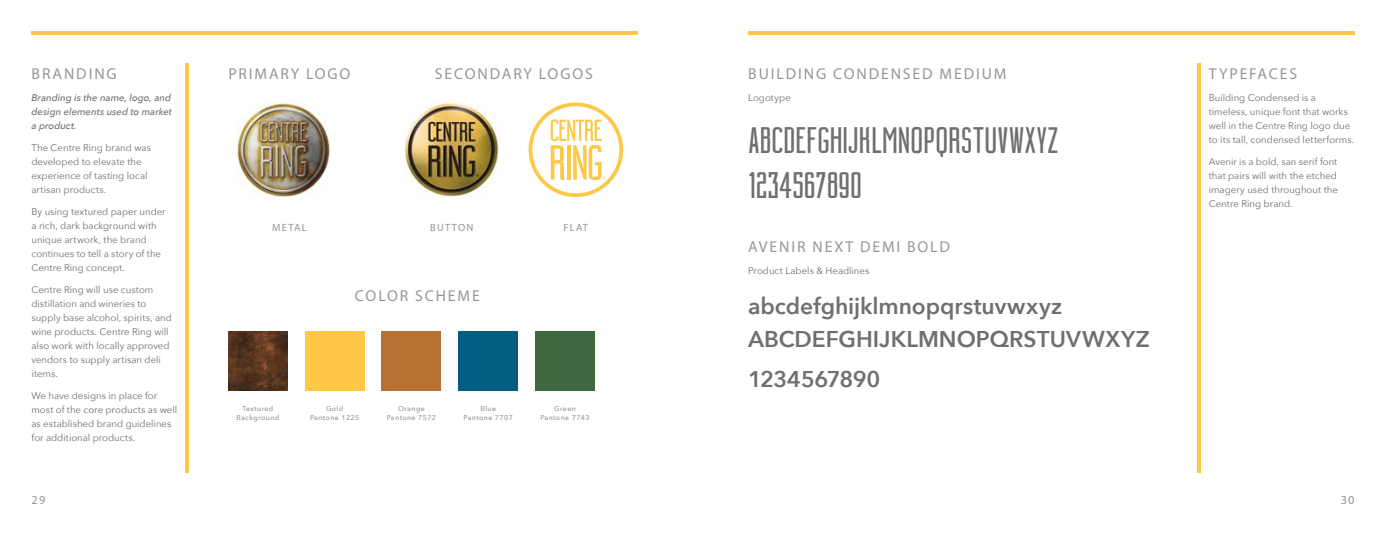
<style>
.page{position:relative;width:1386px;height:536px;background:#fff}
.page>*{position:absolute;margin:0;border:0;box-sizing:border-box;transform-origin:0 0}
.t1{font:500 condensed 36.75px/45px "Building";color:#6f6f6f}
.t2{font:600 22.75px/32.6px "Avenir Next";color:#6f6f6f}
.t3{font:600 22.75px "Avenir Next";letter-spacing:-.02em;color:#6f6f6f}
.t4{font:15.75px "Myriad Pro";letter-spacing:.12em;color:#969696}
.t5{font:12.25px "Myriad Pro";color:#969696}
.t6{font:10.5px "Myriad Pro";letter-spacing:.12em;color:#969696}
.t7{font:9.62px/14px "Avenir Next";color:#6f6f6f}
.t8{font:italic 500 9.62px/14px "Avenir Next";color:#6f6f6f;text-align:justify}
.t9{font:500 7px/9.1px "Avenir Next";letter-spacing:.06em;color:#969696;text-align:center}
</style>
<div class="page">
<hr style="left:748px;top:32px;width:606px;height:3px;background:#fec745">
<hr style="left:32px;top:32px;width:606px;height:3px;background:#fec745">
<hr style="left:185px;top:63px;width:3px;height:409px;background:#fec745">
<hr style="left:1198px;top:63px;width:3px;height:409px;background:#fec745">
<img style="left:237px;top:103px;width:94px;height:94px">
<img style="left:405px;top:102px;width:94px;height:95px">
<svg style="left:529px;top:102px;width:94px;height:95px"></svg>
<img style="left:228px;top:331px;width:59px;height:59px">
<div style="left:305px;top:331px;width:59px;height:59px;background:#fec745"></div>
<div style="left:382px;top:331px;width:59px;height:59px;background:#b77233"></div>
<div style="left:459px;top:331px;width:59px;height:59px;background:#005f80"></div>
<div style="left:536px;top:331px;width:59px;height:59px;background:#3e683d"></div>
<h3 class="t4" style="left:32px;top:64px;width:87px">BRANDING</h3>
<p class="t8" style="left:32px;top:90px;width:142px">Branding is the name, logo, and design elements used to market a product.</p>
<p class="t7" style="left:32px;top:140px;width:121px">The Centre Ring brand was developed to elevate the experience of tasting local artisan products.</p>
<p class="t7" style="left:32px;top:204px;width:136px">By using textured paper under a rich, dark background with unique artwork, the brand continues to tell a story of the<br>Centre Ring concept.</p>
<p class="t7" style="left:32px;top:282px;width:142px">Centre Ring will use custom distillation and wineries to supply base alcohol, spirits, and wine products. Centre Ring will also work with locally approved vendors to supply artisan deli items.</p>
<p class="t7" style="left:32px;top:387px;width:147px">We have designs in place for most of the core products as well as established brand guidelines for additional products.</p>
<h3 class="t4" style="left:228px;top:64px;width:124px">PRIMARY LOGO</h3>
<h3 class="t4" style="left:748px;top:64px;width:260px">BUILDING CONDENSED MEDIUM</h3>
<p class="t7" style="left:748px;top:90px;width:44px">Logotype</p>
<h1 class="t1" style="left:748px;top:117px;width:312px">ABCDEFGHIJKLMNOPQRSTUVWXYZ<br>1234567890</h1>
<h3 class="t4" style="left:435px;top:64px;width:160px">SECONDARY LOGOS</h3>
<h3 class="t4" style="left:1209px;top:64px;width:90px">TYPEFACES</h3>
<p class="t7" style="left:1209px;top:90px;width:147px">Building Condensed is a timeless, unique font that works well in the Centre Ring logo due to its tall, condensed letterforms.</p>
<p class="t7" style="left:1209px;top:154px;width:131px;text-align:justify">Avenir is a bold, san serif font that pairs will with the etched imagery used throughout the Centre Ring brand.</p>
<p class="t6" style="left:272px;top:221px;width:36px">METAL</p>
<p class="t6" style="left:430px;top:221px;width:45px">BUTTON</p>
<p class="t6" style="left:564px;top:221px;width:26px">FLAT</p>
<h3 class="t4" style="left:355px;top:286px;width:126px">COLOR SCHEME</h3>
<p class="t9" style="left:236px;top:404px;width:44px">Textured<br>Background</p>
<p class="t9" style="left:310px;top:404px;width:51px">Gold<br>Pantone 1225</p>
<p class="t9" style="left:387px;top:404px;width:51px">Orange<br>Pantone 7572</p>
<p class="t9" style="left:464px;top:404px;width:51px">Blue<br>Pantone 7707</p>
<p class="t9" style="left:540px;top:404px;width:51px">Green<br>Pantone 7743</p>
<h3 class="t4" style="left:748px;top:237px;width:203px">AVENIR NEXT DEMI BOLD</h3>
<p class="t7" style="left:748px;top:263px;width:123px">Product Labels &amp; Headlines</p>
<h2 class="t2" style="left:748px;top:289px;width:403px">abcdefghijklmnopqrstuvwxyz<br>ABCDEFGHIJKLMNOPQRSTUVWXYZ</h2>
<h2 class="t3" style="left:748px;top:360px;width:134px">1234567890</h2>
<p class="t5" style="left:32px;top:492px;width:15px">29</p>
<p class="t5" style="left:1341px;top:492px;width:15px">30</p>
</div>
